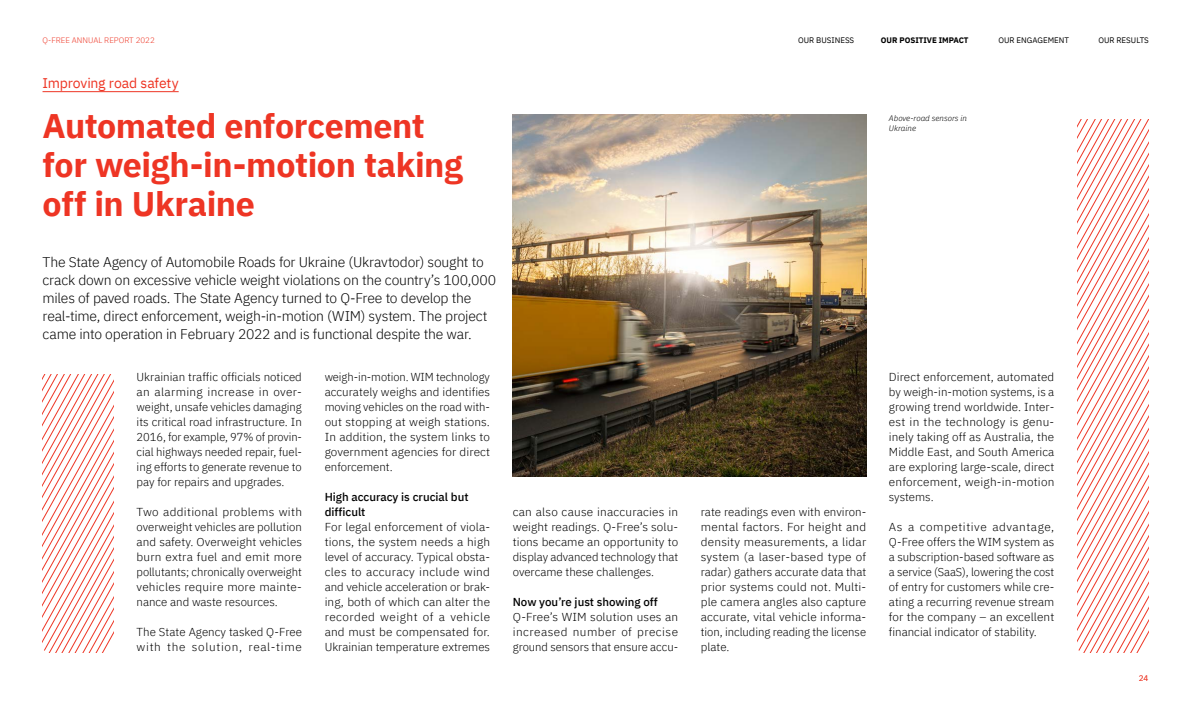
<style>
.page{position:relative;width:1191px;height:709px;background:#fff}
.page>*{position:absolute;margin:0;border:0;box-sizing:border-box;transform-origin:0 0}
.t1{font:700 34px/39px "IBM Plex Sans";letter-spacing:-.015em;color:#ee3524}
.t2{font:300 14px/18px "IBM Plex Sans";letter-spacing:-.015em;color:#000}
.t3{font:14px "IBM Plex Sans";letter-spacing:-.01em;color:#ee3524}
.t4{font:300 11.5px/15px "IBM Plex Sans";color:#000;text-align:justify}
.t5{font:500 11.5px/15px "IBM Plex Sans";color:#000}
.t6{font:8px "IBM Plex Sans";color:#000}
.t7{font:italic 300 8px/10px "IBM Plex Sans";color:#000}
.t8{font:300 8px "IBM Plex Sans";color:#ee3524}
.t9{font:700 8px "IBM Plex Sans";color:#000}
</style>
<div class="page">
<svg style="left:43px;top:374px;width:71px;height:278px"></svg>
<svg style="left:1077px;top:119px;width:71px;height:533px"></svg>
<img style="left:513px;top:115px;width:353px;height:362px">
<hr style="left:43px;top:91px;width:136px;height:1px;background:#ee3524">
<p class="t8" style="left:43px;top:34px;width:114px">Q-FREE ANNUAL REPORT 2022</p>
<p class="t6" style="left:798px;top:34px;width:58px">OUR BUSINESS</p>
<p class="t9" style="left:881px;top:34px;width:89px">OUR POSITIVE IMPACT</p>
<p class="t6" style="left:998px;top:34px;width:72px">OUR ENGAGEMENT</p>
<p class="t6" style="left:1098px;top:34px;width:52px">OUR RESULTS</p>
<p class="t3" style="left:43px;top:72px;width:138px">Improving road safety</p>
<h1 class="t1" style="left:43px;top:104px;width:422px">Automated enforcement for weigh-in-motion taking off in Ukraine</h1>
<p class="t7" style="left:889px;top:113px;width:79px">Above-road sensors in<br>Ukraine</p>
<p class="t2" style="left:43px;top:252px;width:455px">The State Agency of Automobile Roads for Ukraine (Ukravtodor) sought to crack down on excessive vehicle weight violations on the country’s 100,000 miles of paved roads. The State Agency turned to Q-Free to develop the real-time, direct enforcement, weigh-in-motion (WIM) system. The project came into operation in February 2022 and is functional despite the war.</p>
<p class="t4" style="left:137px;top:368px;width:167px">Ukrainian traffic officials noticed an alarming increase in over&shy;weight, unsafe vehicles damaging its critical road infrastructure. In 2016, for example, 97% of provin&shy;cial highways needed repair, fuel&shy;ing efforts to generate revenue to pay for repairs and upgrades.</p>
<p class="t4" style="left:137px;top:503px;width:167px">Two additional problems with overweight vehicles are pollution and safety. Overweight vehicles burn extra fuel and emit more pollutants; chronically overweight vehicles require more mainte&shy;nance and waste resources.</p>
<p class="t4" style="left:137px;top:623px;width:167px">The State Agency tasked Q-Free with the solution, real-time</p>
<p class="t4" style="left:325px;top:368px;width:167px">weigh-in-motion. WIM technology accurately weighs and identifies moving vehicles on the road with&shy;out stopping at weigh stations.<br>In addition, the system links to government agencies for direct enforcement.</p>
<p class="t5" style="left:325px;top:488px;width:145px">High accuracy is crucial but difficult</p>
<p class="t4" style="left:325px;top:518px;width:167px">For legal enforcement of viola&shy;tions, the system needs a high level of accuracy. Typical obsta&shy;cles to accuracy include wind and vehicle acceleration or brak&shy;ing, both of which can alter the recorded weight of a vehicle and must be compensated for.<br>Ukrainian temperature extremes</p>
<p class="t4" style="left:513px;top:503px;width:167px">can also cause inaccuracies in weight readings. Q-Free’s solu&shy;tions became an opportunity to display advanced technology that overcame these challenges.</p>
<p class="t5" style="left:513px;top:593px;width:146px">Now you’re just showing off</p>
<p class="t4" style="left:513px;top:608px;width:167px">Q-Free’s WIM solution uses an increased number of precise ground sensors that ensure accu-</p>
<p class="t4" style="left:701px;top:503px;width:167px">rate readings even with environ&shy;mental factors. For height and density measurements, a lidar system (a laser-based type of radar) gathers accurate data that prior systems could not. Multi&shy;ple camera angles also capture accurate, vital vehicle informa&shy;tion, including reading the license plate.</p>
<p class="t4" style="left:889px;top:368px;width:167px">Direct enforcement, automated by weigh-in-motion systems, is a growing trend worldwide. Inter&shy;est in the technology is genu&shy;inely taking off as Australia, the Middle East, and South America are exploring large-scale, direct enforcement, weigh-in-motion systems.</p>
<p class="t4" style="left:889px;top:518px;width:167px">As a competitive advantage, Q-Free offers the WIM system as a subscription-based software as a service (SaaS), lowering the cost of entry for customers while cre&shy;ating a recurring revenue stream for the company – an excellent financial indicator of stability.</p>
<p class="t8" style="left:1138px;top:672px;width:11px">24</p>
</div>
